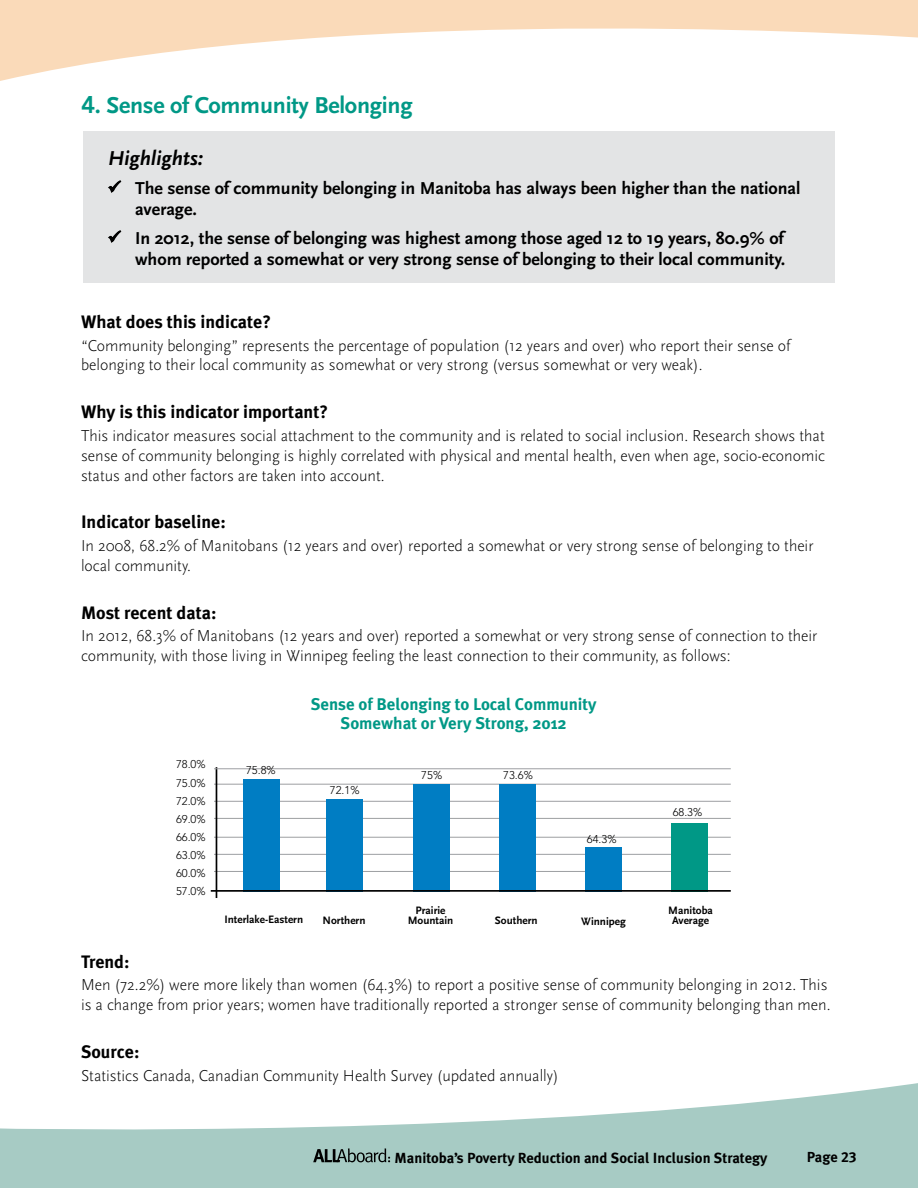
<style>
.page{position:relative;width:918px;height:1188px;background:#fff}
.page>*{position:absolute;margin:0;border:0;box-sizing:border-box;transform-origin:0 0}
.t1{font:700 24px "Scala Sans";letter-spacing:-.01em;color:#009886}
.t2{font:italic 700 21px "Scala Sans";color:#000}
.t3{font:700 18px/21.6px "Scala Sans";color:#000}
.t4{font:700 18px "Meta Plus";color:#000}
.t5{font:700 16.8px/19px "Meta Plus";color:#009886;text-align:center}
.t6{font:300 16.5px/19.8px "Scala Sans";color:#000}
.t7{font:700 14.7px "Meta Plus";color:#000}
.t8{font:700 14.55px "Meta Plus";color:#000}
.t9{font:700 11.25px/10.5px "Scala Sans";color:#000;text-align:center}
.t10{font:300 11.25px "Avenir";color:#000}
.s1{font-family:"Avenir";font-weight:800}
.s2{font-family:"Meta Plus Bold Caps";font-weight:400}
</style>
<div class="page">
<svg style="left:0;top:1083px;width:918px;height:105px;fill:#a7cbc4"></svg>
<svg style="left:0;top:0;width:918px;height:81px"></svg>
<svg style="left:313px;top:1148px;width:77px;height:15px"></svg>
<div style="left:83px;top:132px;width:752px;height:151px;background:#e3e4e5"></div>
<svg style="left:108px;top:180px;width:14px;height:13px"></svg>
<svg style="left:108px;top:230px;width:14px;height:13px"></svg>
<hr style="left:214px;top:871px;width:517px;height:1px;background:#9d9fa2">
<hr style="left:214px;top:854px;width:517px;height:1px;background:#9d9fa2">
<hr style="left:214px;top:837px;width:517px;height:1px;background:#9d9fa2">
<hr style="left:214px;top:818px;width:517px;height:1px;background:#9d9fa2">
<hr style="left:214px;top:801px;width:517px;height:1px;background:#9d9fa2">
<hr style="left:214px;top:784px;width:517px;height:1px;background:#9d9fa2">
<hr style="left:216px;top:767px;width:1px;height:131px;background:#000">
<hr style="left:214px;top:768px;width:517px;height:1px;background:#9d9fa2">
<div style="left:243px;top:779px;width:37px;height:113px;background:#007dc3"></div>
<div style="left:326px;top:799px;width:37px;height:93px;background:#007dc3"></div>
<div style="left:413px;top:784px;width:37px;height:108px;background:#007dc3"></div>
<div style="left:499px;top:784px;width:37px;height:108px;background:#007dc3"></div>
<div style="left:585px;top:847px;width:37px;height:45px;background:#007dc3"></div>
<div style="left:671px;top:823px;width:37px;height:69px;background:#009886"></div>
<hr style="left:211px;top:890px;width:520px;height:2px;background:#000">
<h1 class="t1" style="left:81px;top:92px;width:333px"><span class="s1">4</span>. Sense of Community Belonging</h1>
<p class="t2" style="left:108px;top:147px;width:97px">Highlights:</p>
<p class="t3" style="left:135px;top:178px;width:667px;text-indent:-27px">✓ The sense of community belonging in Manitoba has always been higher than the national average.</p>
<p class="t3" style="left:108px;top:228px;width:679px;text-align:right">✓ In 2012, the sense of belonging was highest among those aged 12 to 19 years, 80.9% of whom reported a somewhat or very strong sense of belonging to their local community.</p>
<p class="t4" style="left:81px;top:311px;width:192px">What does this indicate?</p>
<p class="t6" style="left:81px;top:336px;width:711px">“Community belonging” represents the percentage of population (12 years and over) who report their sense of belonging to their local community as somewhat or very strong (versus somewhat or very weak).</p>
<p class="t4" style="left:81px;top:401px;width:249px">Why is this indicator important?</p>
<p class="t6" style="left:81px;top:426px;width:746px;text-align:justify">This indicator measures social attachment to the community and is related to social inclusion. Research shows that sense of community belonging is highly correlated with physical and mental health, even when age, socio-economic status and other factors are taken into account.</p>
<p class="t4" style="left:81px;top:512px;width:146px">Indicator baseline:</p>
<p class="t6" style="left:81px;top:536px;width:734px">In 2008, 68.2% of Manitobans (12 years and over) reported a somewhat or very strong sense of belonging to their local community.</p>
<p class="t4" style="left:81px;top:602px;width:137px">Most recent data:</p>
<p class="t6" style="left:81px;top:626px;width:738px">In 2012, 68.3% of Manitobans (12 years and over) reported a somewhat or very strong sense of connection to their community, with those living in Winnipeg feeling the least connection to their community, as follows:</p>
<p class="t10" style="left:176px;top:758px;width:31px">78.0%</p>
<p class="t10" style="left:176px;top:776px;width:31px">75.0%</p>
<p class="t10" style="left:176px;top:794px;width:31px">72.0%</p>
<p class="t10" style="left:176px;top:812px;width:31px">69.0%</p>
<p class="t10" style="left:176px;top:830px;width:31px">66.0%</p>
<p class="t10" style="left:176px;top:848px;width:31px">63.0%</p>
<p class="t10" style="left:176px;top:867px;width:31px">60.0%</p>
<p class="t10" style="left:176px;top:885px;width:31px">57.0%</p>
<p class="t10" style="left:246px;top:763px;width:31px">75.8%</p>
<p class="t5" style="left:311px;top:694px;width:287px">Sense of Belonging to Local Community<br>Somewhat or Very Strong, 2012</p>
<p class="t10" style="left:330px;top:784px;width:31px">72.1%</p>
<p class="t10" style="left:421px;top:768px;width:22px">75%</p>
<p class="t10" style="left:503px;top:768px;width:31px">73.6%</p>
<p class="t10" style="left:587px;top:833px;width:31px">64.3%</p>
<p class="t10" style="left:673px;top:806px;width:31px">68.3%</p>
<p class="t9" style="left:408px;top:905px;width:47px">Prairie<br>Mountain</p>
<p class="t9" style="left:668px;top:905px;width:46px">Manitoba<br>Average</p>
<p class="t9" style="left:224px;top:915px;width:80px">Interlake-Eastern</p>
<p class="t9" style="left:323px;top:915px;width:44px">Northern</p>
<p class="t9" style="left:495px;top:916px;width:44px">Southern</p>
<p class="t9" style="left:581px;top:917px;width:46px">Winnipeg</p>
<p class="t4" style="left:81px;top:951px;width:50px">Trend:</p>
<p class="t6" style="left:81px;top:975px;width:751px">Men (72.2%) were more likely than women (64.3%) to report a positive sense of community belonging in 2012. This is a change from prior years; women have traditionally reported a stronger sense of community belonging than men.</p>
<p class="t4" style="left:81px;top:1041px;width:60px">Source:</p>
<p class="t6" style="left:81px;top:1066px;width:479px">Statistics Canada, Canadian Community Health Survey (updated annually)</p>
<p class="t7" style="left:394px;top:1149px;width:375px">Manitoba’s Poverty Reduction and Social Inclusion Strategy</p>
<p class="t8" style="left:807px;top:1149px;width:51px">Page <span class="s2">23</span></p>
</div>
